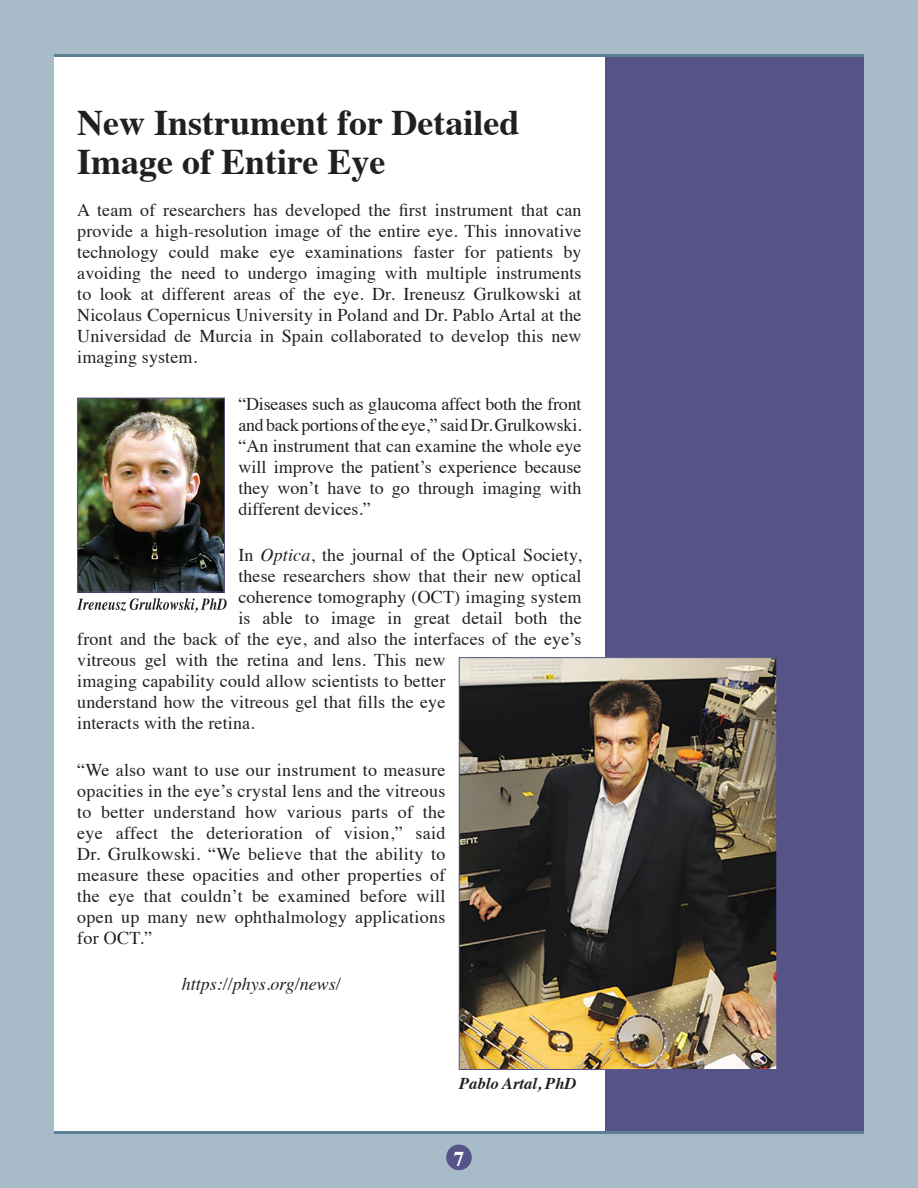
<style>
.page{position:relative;width:918px;height:1188px;background:#a7bbc8}
.page>*{position:absolute;margin:0;border:0;box-sizing:border-box;transform-origin:0 0}
.t1{font:700 36px/39px "Times";color:#231f20}
.t2{font:700 21px "Times";color:#fff}
.t3{font:18px/21px "Times";letter-spacing:.01em;color:#231f20;text-align:justify}
.t4{font:italic 18px "Times";color:#231f20}
.t5{font:italic 700 16.5px "Times";color:#231f20}
.s1{font-style:italic}
</style>
<div class="page">
<div style="left:54px;top:54px;width:810px;height:1080px;background:#fff"></div>
<div style="left:606px;top:56px;width:258px;height:1076px;background:#555387"></div>
<div style="left:446px;top:1145px;width:26px;height:25px;background:#555387;border-radius:50%"></div>
<hr style="left:54px;top:54px;width:810px;height:3px;background:#5b7f95">
<hr style="left:54px;top:1131px;width:810px;height:3px;background:#5b7f95">
<img style="left:79px;top:400px;width:144px;height:190px">
<div style="left:77px;top:398px;width:148px;height:194px;border:1px solid #555387"></div>
<img style="left:461px;top:659px;width:314px;height:409px">
<div style="left:459px;top:657px;width:318px;height:413px;border:1px solid #555387"></div>
<svg style="left:77px;top:598px;width:150px;height:15px"></svg>
<p class="t1" style="left:77px;top:100px;width:444px">New Instrument for Detailed<br>Image of Entire Eye</p>
<p class="t3" style="left:77px;top:198px;width:506px">A team of researchers has developed the first instrument that can provide a high-resolution image of the entire eye. This innovative technology could make eye examinations faster for patients by avoiding the need to undergo imaging with multiple instruments to look at different areas of the eye. Dr. Ireneusz Grulkowski at Nicolaus Copernicus University in Poland and Dr. Pablo Artal at the Universidad de Murcia in Spain collaborated to develop this new imaging system.</p>
<p class="t3" style="left:238px;top:391px;width:345px">“Diseases such as glaucoma affect both the front and back portions of the eye,” said Dr. Grulkowski. “An instrument that can examine the whole eye will improve the patient’s experience because they won’t have to go through imaging with different devices.”</p>
<p class="t3" style="left:238px;top:543px;width:345px">In <span class="s1">Optica</span>, the journal of the Optical Society,</p>
<p class="t3" style="left:238px;top:564px;width:345px">these researchers show that their new optical</p>
<p class="t3" style="left:238px;top:585px;width:345px">coherence tomography (OCT) imaging system</p>
<p class="t3" style="left:238px;top:606px;width:345px">is able to image in great detail both the</p>
<p class="t3" style="left:77px;top:627px;width:506px">front and the back of the eye, and also the interfaces of the eye’s</p>
<p class="t3" style="left:77px;top:648px;width:370px">vitreous gel with the retina and lens. This new</p>
<p class="t3" style="left:77px;top:669px;width:370px">imaging capability could allow scientists to better</p>
<p class="t3" style="left:77px;top:690px;width:370px">understand how the vitreous gel that fills the eye</p>
<p class="t3" style="left:77px;top:711px;width:179px">interacts with the retina.</p>
<p class="t3" style="left:77px;top:757px;width:370px">“We also want to use our instrument to measure opacities in the eye’s crystal lens and the vitreous to better understand how various parts of the eye affect the deterioration of vision,” said Dr. Grulkowski. “We believe that the ability to measure these opacities and other properties of the eye that couldn’t be examined before will open up many new ophthalmology applications for OCT.”</p>
<p class="t4" style="left:182px;top:968px;width:160px">https://phys.org/news/</p>
<p class="t5" style="left:459px;top:1068px;width:119px">Pablo Artal, PhD</p>
<p class="t2" style="left:454px;top:1138px;width:12px">7</p>
</div>
